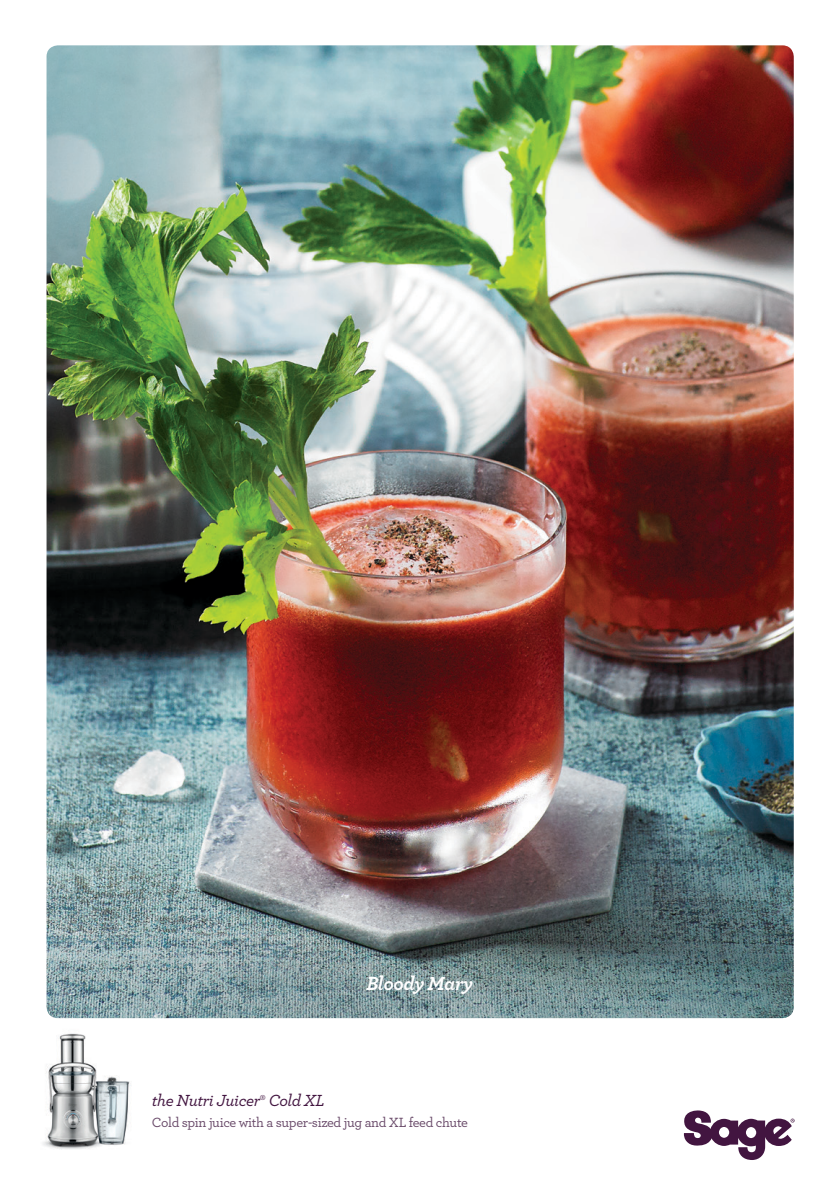
<style>
.page{position:relative;width:840px;height:1191px;background:#fff}
.page>*{position:absolute;margin:0;border:0;box-sizing:border-box;transform-origin:0 0}
.t1{font:20px "Archer Bold LF Italic";letter-spacing:-.025em;color:#fff}
.t2{font:16.8px "Archer Medium LF Italic";letter-spacing:-.025em;color:#421540}
.t3{font:14px "Archer Medium LF";letter-spacing:-.025em;color:#694a69}
</style>
<div class="page">
<img style="left:46px;top:45px;width:747px;height:973px">
<img style="left:43px;top:1033px;width:88px;height:116px">
<svg style="left:683px;top:1110px;width:111px;height:50px"></svg>
<p class="t1" style="left:366px;top:970px;width:108px">Bloody Mary</p>
<p class="t2" style="left:152px;top:1089px;width:174px">the Nutri Juicer<sup>‰</sup> Cold XL</p>
<p class="t3" style="left:152px;top:1113px;width:317px">Cold spin juice with a super-sized jug and XL feed chute</p>
</div>
